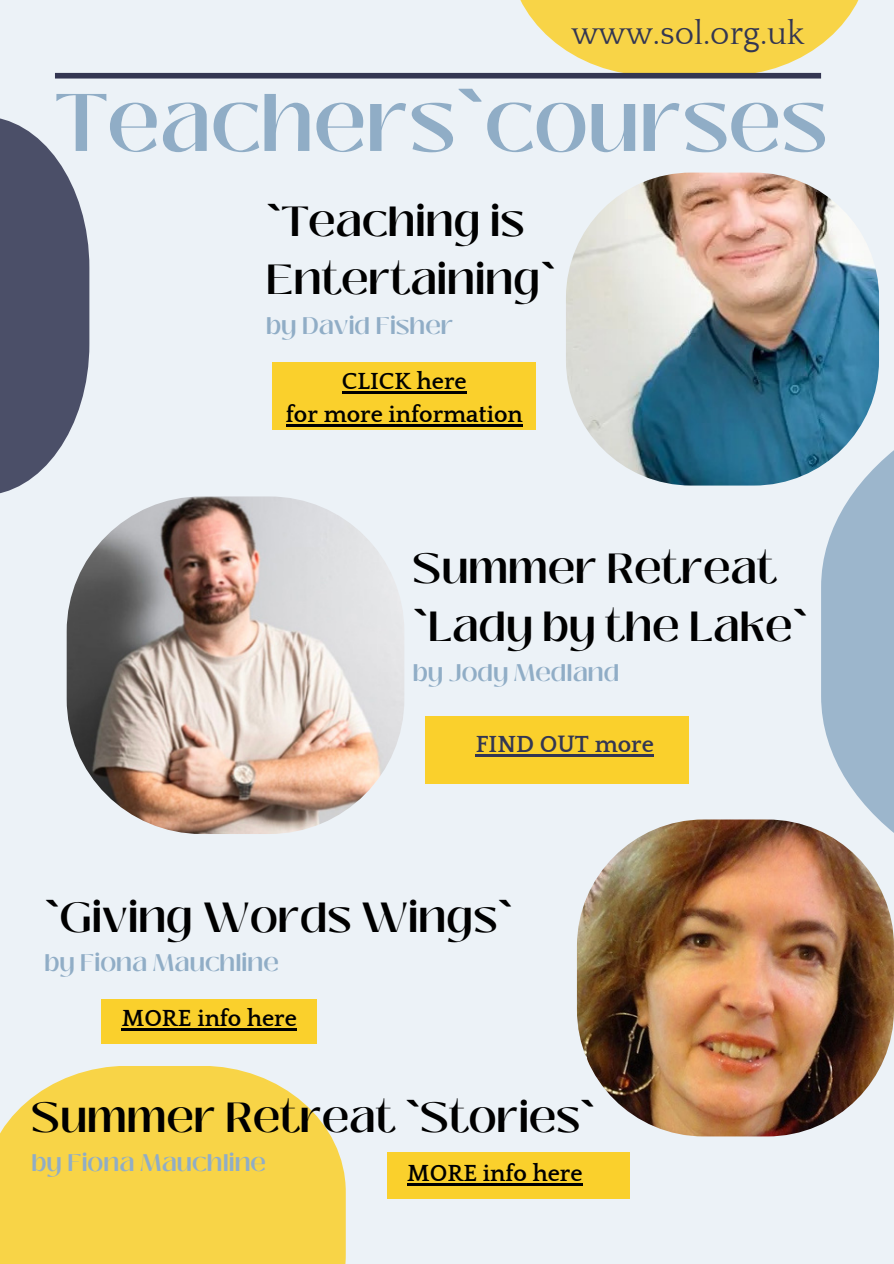
<style>
.page{position:relative;width:894px;height:1264px;background:#fff}
.page>*{position:absolute;margin:0;border:0;box-sizing:border-box;transform-origin:0 0}
.t1{font:600 81.15px "Black Mango";color:#90adc6}
.t2{font:600 42px/58.5px "Black Mango";color:#000}
.t3{font:33.15px "Quattrocento";color:#333652}
.t4{font:600 24px "Black Mango";color:#90adc6}
.t5{font:700 23.85px "Quattrocento";color:#000}
.t6{font:700 23.85px "Quattrocento";color:#333652}
.s1{font-family:"Noto Sans";font-weight:700}
</style>
<div class="page">
<div style="left:0;top:0;width:893px;height:1263px;background:#ecf2f7"></div>
<img style="left:67px;top:496px;width:337px;height:338px;border-radius:135px">
<img style="left:565px;top:172px;width:313px;height:313px;border-radius:125px">
<img style="left:576px;top:819px;width:317px;height:317px;border-radius:127px">
<svg style="left:0;top:118px;width:89px;height:376px;fill:#4b4f68"></svg>
<svg style="left:508px;top:0;width:351px;height:76px;fill:#f8d447"></svg>
<svg style="left:0;top:1066px;width:345px;height:197px;background:#f6d657"></svg>
<div style="left:272px;top:362px;width:264px;height:67px;background:#fad02c"></div>
<hr style="left:342px;top:391px;width:124px;height:2px;background:#000">
<hr style="left:286px;top:424px;width:236px;height:2px;background:#000">
<div style="left:425px;top:716px;width:263px;height:68px;background:#fad02c"></div>
<hr style="left:475px;top:754px;width:178px;height:2px;background:#333652">
<svg style="left:820px;top:369px;width:73px;height:545px;fill:#9cb6cc"></svg>
<div style="left:101px;top:999px;width:216px;height:45px;background:#fad02c"></div>
<hr style="left:122px;top:1028px;width:175px;height:2px;background:#000">
<div style="left:387px;top:1152px;width:242px;height:46px;background:#fad02c"></div>
<hr style="left:407px;top:1182px;width:175px;height:3px;background:#000">
<div style="left:55px;top:73px;width:765px;height:5px;background:#333652"></div>
<h2 class="t3" style="left:571px;top:16px;width:235px">www.sol.org.uk</h2>
<p class="t1" style="left:55px;top:62px;width:773px">Teachers<span class="s1">`</span>courses</p>
<p class="t2" style="left:266px;top:192px;width:291px"><span class="s1">`</span>Teaching is<br>Entertaining<span class="s1">`</span></p>
<p class="t4" style="left:266px;top:307px;width:189px">by David Fisher</p>
<p class="t5" style="left:342px;top:369px;width:126px">CLICK here</p>
<p class="t5" style="left:286px;top:401px;width:238px">for more information</p>
<h2 class="t2" style="left:413px;top:539px;width:396px">Summer Retreat <span class="s1">`</span>Lady by the Lake<span class="s1">`</span></h2>
<h2 class="t4" style="left:413px;top:654px;width:208px">by Jody Medland</h2>
<p class="t6" style="left:475px;top:732px;width:179px">FIND OUT more</p>
<p class="t2" style="left:44px;top:888px;width:469px"><span class="s1">`</span>Giving Words Wings<span class="s1">`</span></p>
<p class="t4" style="left:44px;top:944px;width:236px">by Fiona Mauchline</p>
<h2 class="t5" style="left:122px;top:1005px;width:177px">MORE info here</h2>
<p class="t2" style="left:32px;top:1088px;width:565px">Summer Retreat <span class="s1">`</span>Stories<span class="s1">`</span></p>
<p class="t4" style="left:32px;top:1144px;width:236px">by Fiona Mauchline</p>
<h2 class="t5" style="left:407px;top:1160px;width:177px">MORE info here</h2>
</div>
